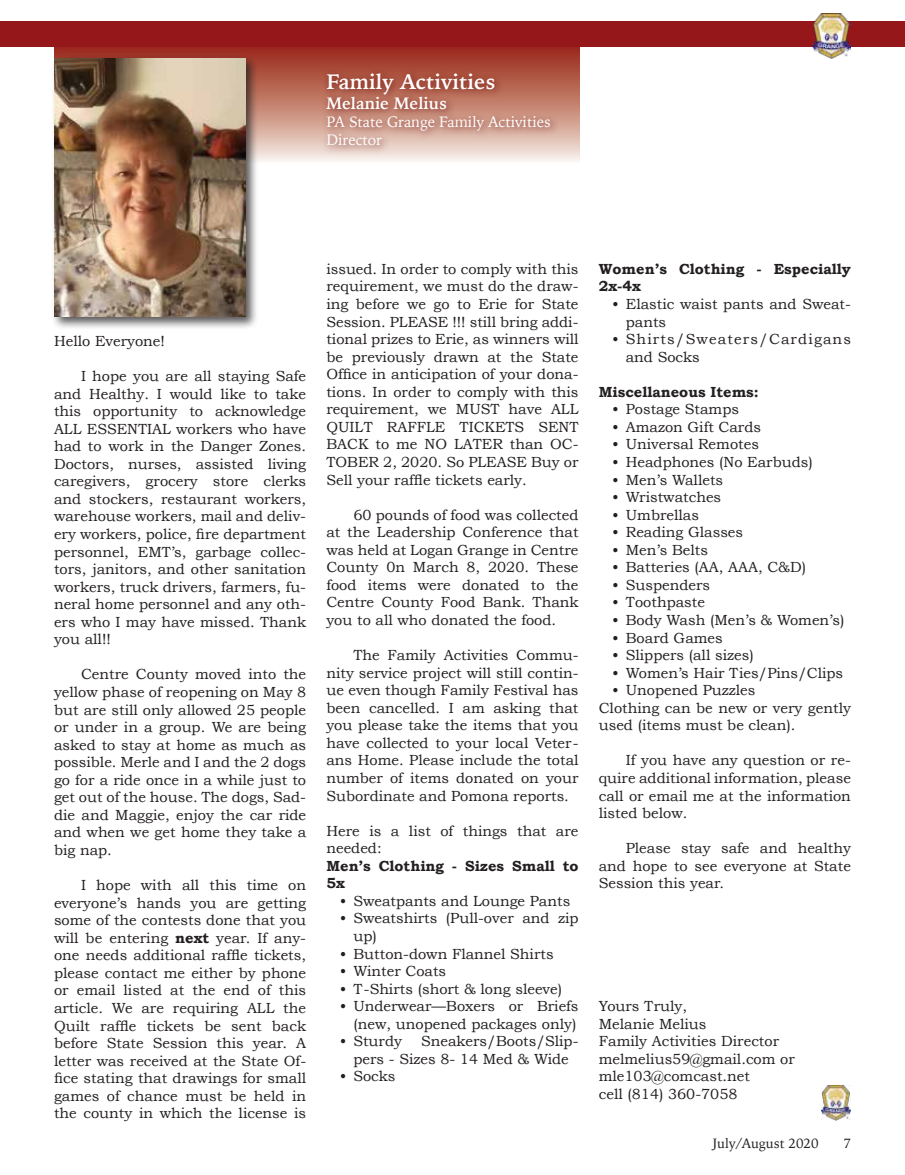
<style>
.page{position:relative;width:905px;height:1175px;background:#fff}
.page>*{position:absolute;margin:0;border:0;box-sizing:border-box;transform-origin:0 0}
.t1{font:700 21px "Iowan Old Style";color:#fff}
.t2{font:700 16.5px "Iowan Old Style";color:#fff}
.t3{font:15px/18px "Iowan Old Style";color:#fff}
.t4{font:14.7px/17.5px "Bookman Old Style";color:#231f20;text-align:justify}
.t5{font:700 14.7px/17.5px "Bookman Old Style";color:#231f20}
.t6{font:14.7px/17.5px "Bookman Old Style";letter-spacing:.075em;color:#231f20}
.t7{font:13.5px "Iowan Old Style";color:#231f20}
.s1{font-weight:700}
</style>
<div class="page">
<svg style="left:55px;top:47px;width:524px;height:114px;background:#bb6f61"></svg>
<div style="left:51px;top:55px;width:208px;height:274px;background:#231f20;opacity:.75"></div>
<img style="left:55px;top:58px;width:191px;height:259px">
<img style="left:821px;top:1085px;width:29px;height:35px">
<div style="left:0;top:21px;width:904px;height:26px;background:#96171a"></div>
<img style="left:812px;top:14px;width:38px;height:44px">
<div style="left:322px;top:68px;width:238px;height:87px;background:#630000;opacity:.75"></div>
<h1 class="t1" style="left:326px;top:63px;width:170px">Family Activities</h1>
<p class="t2" style="left:326px;top:88px;width:122px">Melanie Melius</p>
<p class="t3" style="left:326px;top:112px;width:226px">PA State Grange Family Activities<br>Director</p>
<p class="t4" style="left:54px;top:332px;width:112px">Hello Everyone!</p>
<p class="t4" style="left:54px;top:367px;width:254px;text-indent:27px">I hope you are all staying Safe and Healthy. I would like to take this opportunity to acknowledge ALL ESSENTIAL workers who have had to work in the Danger Zones.<br>Doctors, nurses, assisted living caregivers, grocery store clerks and stockers, restaurant workers, warehouse workers, mail and deliv&shy;ery workers, police, fire department personnel, EMT’s, garbage collec&shy;tors, janitors, and other sanitation workers, truck drivers, farmers, fu&shy;neral home personnel and any oth&shy;ers who I may have missed. Thank you all!!</p>
<p class="t4" style="left:54px;top:665px;width:254px;text-indent:27px">Centre County moved into the yellow phase of reopening on May 8 but are still only allowed 25 people or under in a group. We are being asked to stay at home as much as possible. Merle and I and the 2 dogs go for a ride once in a while just to get out of the house. The dogs, Sad&shy;die and Maggie, enjoy the car ride and when we get home they take a big nap.</p>
<p class="t4" style="left:54px;top:876px;width:254px;text-indent:27px">I hope with all this time on everyone’s hands you are getting some of the contests done that you will be entering <span class="s1">next</span> year. If any&shy;one needs additional raffle tickets, please contact me either by phone or email listed at the end of this article. We are requiring ALL the Quilt raffle tickets be sent back before State Session this year. A letter was received at the State Of&shy;fice stating that drawings for small games of chance must be held in the county in which the license is</p>
<p class="t4" style="left:326px;top:260px;width:254px">issued. In order to comply with this requirement, we must do the draw&shy;ing before we go to Erie for State Session. PLEASE !!! still bring addi&shy;tional prizes to Erie, as winners will be previously drawn at the State Office in anticipation of your dona&shy;tions. In order to comply with this requirement, we MUST have ALL QUILT RAFFLE TICKETS SENT BACK to me NO LATER than OC-TOBER 2, 2020. So PLEASE Buy or Sell your raffle tickets early.</p>
<p class="t4" style="left:326px;top:506px;width:254px;text-indent:27px">60 pounds of food was collected at the Leadership Conference that was held at Logan Grange in Centre County 0n March 8, 2020. These food items were donated to the Centre County Food Bank. Thank you to all who donated the food.</p>
<p class="t4" style="left:326px;top:646px;width:254px;text-indent:27px">The Family Activities Commu&shy;nity service project will still contin&shy;ue even though Family Festival has been cancelled. I am asking that you please take the items that you have collected to your local Veter&shy;ans Home. Please include the total number of items donated on your Subordinate and Pomona reports.</p>
<p class="t4" style="left:326px;top:822px;width:253px">Here is a list of things that are needed:</p>
<p class="t5" style="left:326px;top:856px;width:253px">Men’s Clothing - Sizes Small to<br>5x</p>
<p class="t4" style="left:340px;top:892px;width:232px">• Sweatpants and Lounge Pants</p>
<p class="t4" style="left:353px;top:909px;width:227px;text-indent:-13px">• Sweatshirts (Pull-over and zip up)</p>
<p class="t4" style="left:340px;top:944px;width:215px">• Button-down Flannel Shirts</p>
<p class="t4" style="left:340px;top:962px;width:108px">• Winter Coats</p>
<p class="t4" style="left:340px;top:979px;width:224px">• T-Shirts (short &amp; long sleeve)</p>
<p class="t4" style="left:340px;top:997px;width:240px;text-align:right">• Underwear—Boxers or Briefs (new, unopened packages only)</p>
<p class="t4" style="left:340px;top:1032px;width:64px">• Sturdy</p>
<p class="t4" style="left:353px;top:1032px;width:226px;text-indent:68px">Sneakers/Boots/Slip&shy;pers - Sizes 8- 14 Med &amp; Wide</p>
<p class="t4" style="left:340px;top:1067px;width:57px">• Socks</p>
<p class="t5" style="left:598px;top:260px;width:254px">Women’s Clothing - Especially<br>2x-4x</p>
<p class="t4" style="left:625px;top:295px;width:226px;text-indent:-13px">• Elastic waist pants and Sweat&shy;pants</p>
<p class="t6" style="left:625px;top:330px;width:227px;text-indent:-13px">• Shirts/Sweaters/Cardigans and Socks</p>
<p class="t5" style="left:598px;top:383px;width:161px">Miscellaneous Items:</p>
<p class="t4" style="left:612px;top:400px;width:128px">• Postage Stamps</p>
<p class="t4" style="left:612px;top:418px;width:150px">• Amazon Gift Cards</p>
<p class="t4" style="left:612px;top:435px;width:148px">• Universal Remotes</p>
<p class="t4" style="left:612px;top:453px;width:202px">• Headphones (No Earbuds)</p>
<p class="t4" style="left:612px;top:471px;width:112px">• Men’s Wallets</p>
<p class="t4" style="left:612px;top:488px;width:110px">• Wristwatches</p>
<p class="t4" style="left:612px;top:506px;width:88px">• Umbrellas</p>
<p class="t4" style="left:612px;top:523px;width:132px">• Reading Glasses</p>
<p class="t4" style="left:612px;top:541px;width:97px">• Men’s Belts</p>
<p class="t4" style="left:612px;top:558px;width:195px">• Batteries (AA, AAA, C&amp;D)</p>
<p class="t4" style="left:612px;top:576px;width:99px">• Suspenders</p>
<p class="t4" style="left:612px;top:593px;width:94px">• Toothpaste</p>
<p class="t4" style="left:612px;top:611px;width:234px">• Body Wash (Men’s &amp; Women’s)</p>
<p class="t4" style="left:612px;top:628px;width:112px">• Board Games</p>
<p class="t4" style="left:612px;top:646px;width:143px">• Slippers (all sizes)</p>
<p class="t4" style="left:612px;top:664px;width:232px">• Women’s Hair Ties/Pins/Clips</p>
<p class="t4" style="left:598px;top:681px;width:254px;text-align:left;text-indent:13px">• Unopened Puzzles<br>Clothing can be new or very gently used (items must be clean).</p>
<p class="t4" style="left:598px;top:751px;width:254px;text-indent:27px">If you have any question or re&shy;quire additional information, please call or email me at the information listed below.</p>
<p class="t4" style="left:598px;top:839px;width:254px;text-indent:27px">Please stay safe and healthy and hope to see everyone at State Session this year.</p>
<p class="t4" style="left:598px;top:997px;width:197px;text-align:left">Yours Truly,<br>Melanie Melius<br>Family Activities Director melmelius59@gmail.com or mle103@comcast.net<br>cell (814) 360-7058</p>
<p class="t7" style="left:712px;top:1131px;width:107px">July/August 2020</p>
<p class="t7" style="left:843px;top:1131px;width:9px">7</p>
</div>
